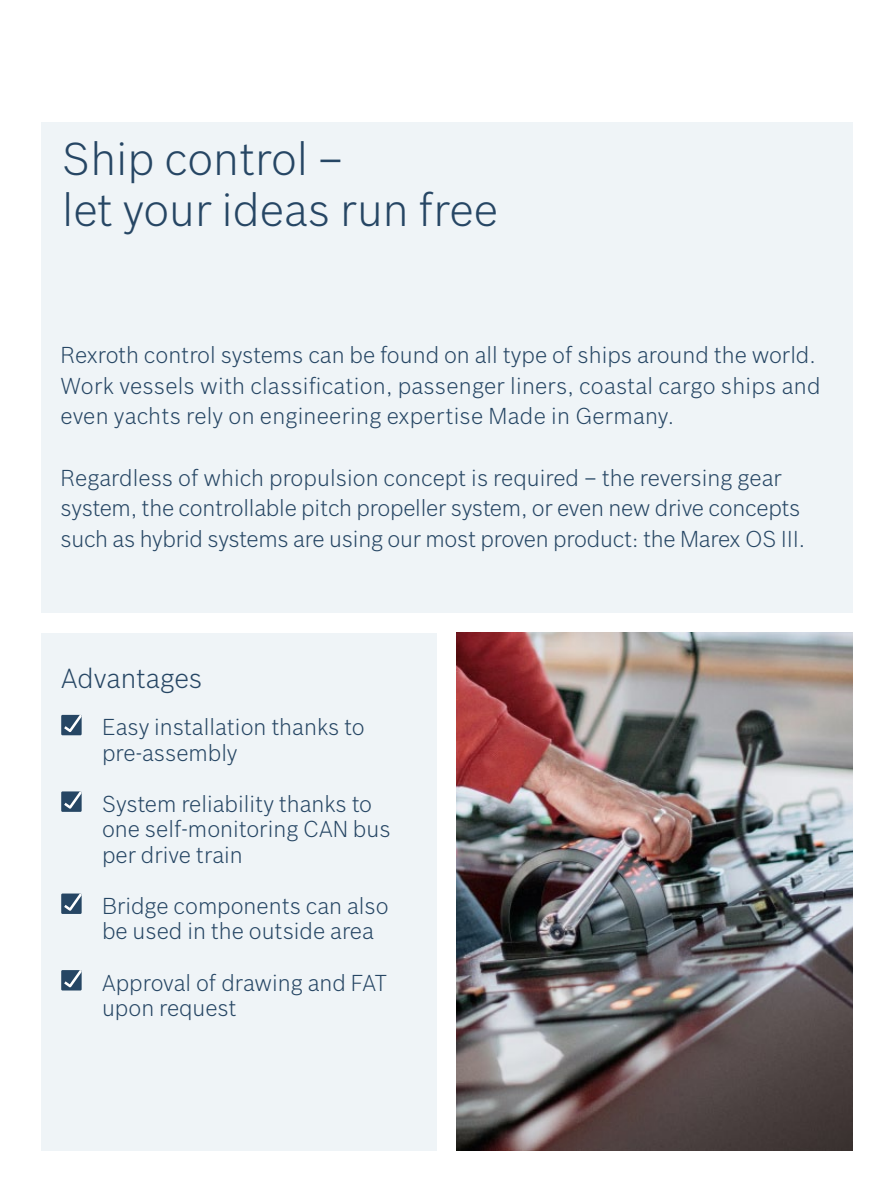
<style>
.page{position:relative;width:893px;height:1191px;background:#fff}
.page>*{position:absolute;margin:0;border:0;box-sizing:border-box;transform-origin:0 0}
.t1{font:300 45px/51px "Bosch Sans";color:#264664}
.t2{font:300 27px "Bosch Sans";color:#264664}
.t3{font:300 22.5px/25.5px "Bosch Sans";color:#264664}
</style>
<div class="page">
<div style="left:41px;top:122px;width:811px;height:490px;background:#eff4f7"></div>
<img style="left:457px;top:633px;width:395px;height:517px">
<div style="left:41px;top:633px;width:395px;height:517px;background:#eff4f7"></div>
<div style="left:61px;top:715px;width:21px;height:20px;background:#264664"></div>
<svg style="left:64px;top:715px;width:18px;height:17px"></svg>
<div style="left:61px;top:791px;width:21px;height:21px;background:#264664"></div>
<svg style="left:64px;top:791px;width:18px;height:18px"></svg>
<div style="left:61px;top:893px;width:21px;height:21px;background:#264664"></div>
<svg style="left:64px;top:893px;width:18px;height:18px"></svg>
<div style="left:61px;top:970px;width:21px;height:20px;background:#264664"></div>
<svg style="left:64px;top:970px;width:18px;height:17px"></svg>
<h1 class="t1" style="left:62px;top:131px;width:438px">Ship control –<br>let your ideas run free</h1>
<p class="t3" style="left:61px;top:338px;width:761px;line-height:30.6px">Rexroth control systems can be found on all type of ships around the world.<br>Work vessels with classification, passenger liners, coastal cargo ships and even yachts rely on engineering expertise Made in Germany.</p>
<p class="t3" style="left:61px;top:461px;width:746px;line-height:30.6px">Regardless of which propulsion concept is required – the reversing gear system, the controllable pitch propeller system, or even new drive concepts such as hybrid systems are using our most proven product: the Marex OS III.</p>
<p class="t2" style="left:61px;top:659px;width:143px">Advantages</p>
<p class="t3" style="left:102px;top:713px;width:264px">Easy installation thanks to pre-assembly</p>
<p class="t3" style="left:102px;top:789px;width:290px">System reliability thanks to one self-monitoring CAN bus per drive train</p>
<p class="t3" style="left:102px;top:891px;width:288px">Bridge components can also be used in the outside area</p>
<p class="t3" style="left:102px;top:968px;width:287px">Approval of drawing and FAT upon request</p>
</div>
